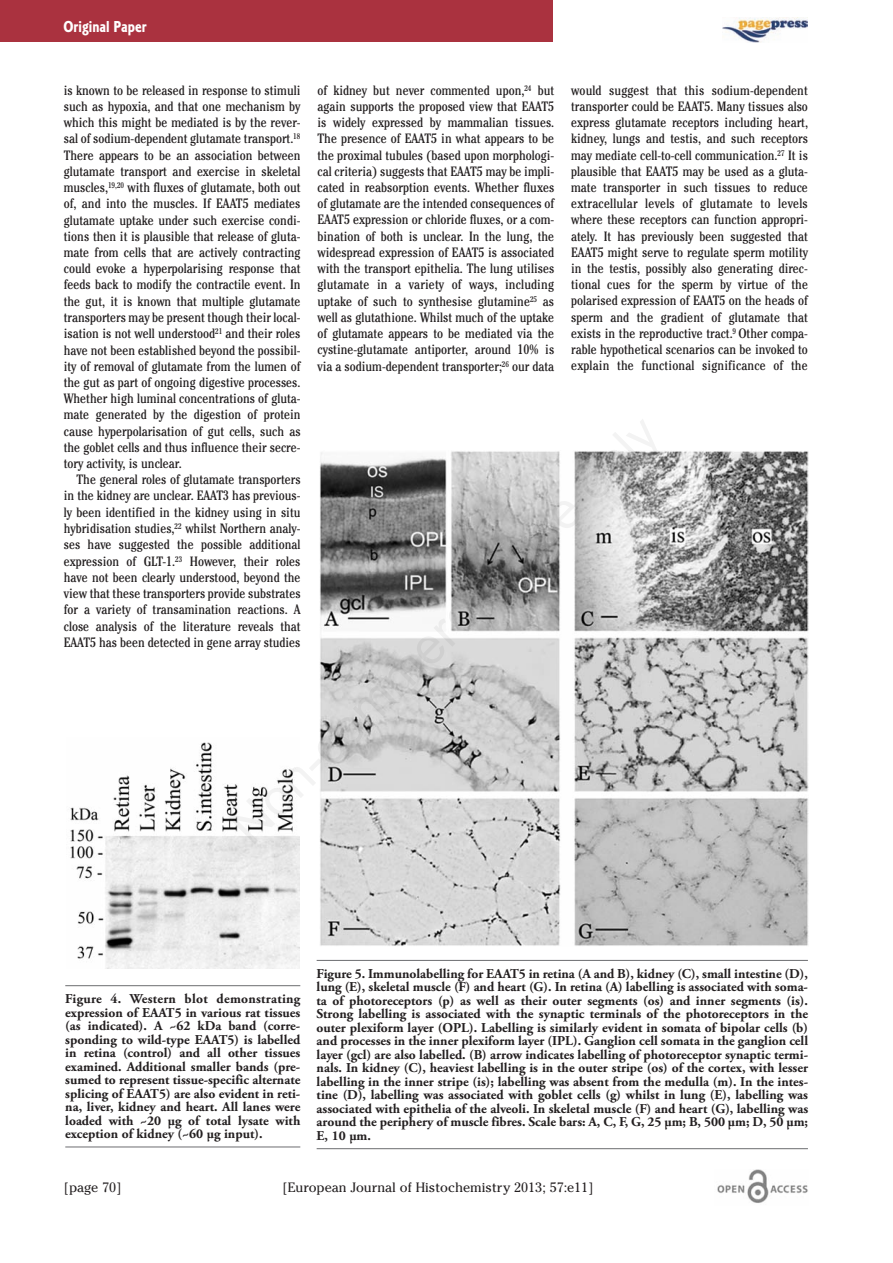
<style>
.page{position:relative;width:893px;height:1263px;background:#fff}
.page>*{position:absolute;margin:0;border:0;box-sizing:border-box;transform-origin:0 0}
.t1{font:16.5px "Corinthian Bold Condensed Plain";color:#fff}
.t2{font:condensed 13.5px/16.2px "Cheltenham";color:#231f20;text-align:justify}
.t3{font:700 13.5px/13.5px "Adobe Garamond Pro";color:#231f20;text-align:justify}
.t4{font:13.5px "Cheltenham";color:#231f20}
</style>
<div class="page">
<div style="left:0;top:0;width:553px;height:42px;background:#aa323f"></div>
<img style="left:717px;top:1169px;width:91px;height:34px">
<img style="left:723px;top:17px;width:84px;height:26px">
<img style="left:70px;top:742px;width:229px;height:227px">
<img style="left:320px;top:451px;width:489px;height:495px">
<hr style="left:65px;top:985px;width:235px;height:1px;background:#6c6d70">
<hr style="left:65px;top:1146px;width:235px;height:1px;background:#6c6d70">
<hr style="left:317px;top:960px;width:491px;height:1px;background:#6c6d70">
<hr style="left:317px;top:1148px;width:491px;height:1px;background:#6c6d70">
<p class="t1" style="left:63px;top:21px;width:85px">Original Paper</p>
<p class="t2" style="left:64px;top:83px;width:238px">is known to be released in response to stimuli such as hypoxia, and that one mechanism by which this might be mediated is by the rever&shy;sal of sodium-dependent glutamate transport.<sup>18<br></sup>There appears to be an association between glutamate transport and exercise in skeletal muscles,<sup>19,20</sup> with fluxes of glutamate, both out of, and into the muscles. If EAAT5 mediates glutamate uptake under such exercise condi&shy;tions then it is plausible that release of gluta&shy;mate from cells that are actively contracting could evoke a hyperpolarising response that feeds back to modify the contractile event. In the gut, it is known that multiple glutamate transporters may be present though their local&shy;isation is not well understood<sup>21</sup> and their roles have not been established beyond the possibil&shy;ity of removal of glutamate from the lumen of the gut as part of ongoing digestive processes.<br>Whether high luminal concentrations of gluta&shy;mate generated by the digestion of protein cause hyperpolarisation of gut cells, such as the goblet cells and thus influence their secre&shy;tory activity, is unclear.</p>
<p class="t2" style="left:64px;top:473px;width:238px;text-indent:13px">The general roles of glutamate transporters in the kidney are unclear. EAAT3 has previous&shy;ly been identified in the kidney using in situ hybridisation studies,<sup>22</sup> whilst Northern analy&shy;ses have suggested the possible additional expression of GLT-1.<sup>23</sup> However, their roles have not been clearly understood, beyond the view that these transporters provide substrates for a variety of transamination reactions. A close analysis of the literature reveals that EAAT5 has been detected in gene array studies</p>
<p class="t2" style="left:317px;top:83px;width:238px">of kidney but never commented upon,<sup>24</sup> but again supports the proposed view that EAAT5 is widely expressed by mammalian tissues.<br>The presence of EAAT5 in what appears to be the proximal tubules (based upon morphologi&shy;cal criteria) suggests that EAAT5 may be impli&shy;cated in reabsorption events. Whether fluxes of glutamate are the intended consequences of EAAT5 expression or chloride fluxes, or a com&shy;bination of both is unclear. In the lung, the widespread expression of EAAT5 is associated with the transport epithelia. The lung utilises glutamate in a variety of ways, including uptake of such to synthesise glutamine<sup>25</sup> as well as glutathione. Whilst much of the uptake of glutamate appears to be mediated via the cystine-glutamate antiporter, around 10% is via a sodium-dependent transporter;<sup>26</sup> our data</p>
<p class="t2" style="left:571px;top:83px;width:238px">would suggest that this sodium-dependent transporter could be EAAT5. Many tissues also express glutamate receptors including heart, kidney, lungs and testis, and such receptors may mediate cell-to-cell communication.<sup>27</sup> It is plausible that EAAT5 may be used as a gluta&shy;mate transporter in such tissues to reduce extracellular levels of glutamate to levels where these receptors can function appropri&shy;ately. It has previously been suggested that EAAT5 might serve to regulate sperm motility in the testis, possibly also generating direc&shy;tional cues for the sperm by virtue of the polarised expression of EAAT5 on the heads of sperm and the gradient of glutamate that exists in the reproductive tract.<sup>9</sup> Other compa&shy;rable hypothetical scenarios can be invoked to explain the functional significance of the</p>
<p class="t3" style="left:65px;top:993px;width:237px">Figure 4. Western blot demonstrating expression of EAAT5 in various rat tissues (as indicated). A ~62 kDa band (corre&shy;sponding to wild-type EAAT5) is labelled in retina (control) and all other tissues examined. Additional smaller bands (pre&shy;sumed to represent tissue-specific alternate splicing of EAAT5) are also evident in reti&shy;na, liver, kidney and heart. All lanes were loaded with ~20 µg of total lysate with exception of kidney (~60 µg input).</p>
<p class="t3" style="left:317px;top:968px;width:493px">Figure 5. Immunolabelling for EAAT5 in retina (A and B), kidney (C), small intestine (D), lung (E), skeletal muscle (F) and heart (G). In retina (A) labelling is associated with soma&shy;ta of photoreceptors (p) as well as their outer segments (os) and inner segments (is).<br>Strong labelling is associated with the synaptic terminals of the photoreceptors in the outer plexiform layer (OPL). Labelling is similarly evident in somata of bipolar cells (b) and processes in the inner plexiform layer (IPL). Ganglion cell somata in the ganglion cell layer (gcl) are also labelled. (B) arrow indicates labelling of photoreceptor synaptic termi&shy;nals. In kidney (C), heaviest labelling is in the outer stripe (os) of the cortex, with lesser labelling in the inner stripe (is); labelling was absent from the medulla (m). In the intes&shy;tine (D), labelling was associated with goblet cells (g) whilst in lung (E), labelling was associated with epithelia of the alveoli. In skeletal muscle (F) and heart (G), labelling was around the periphery of muscle fibres. Scale bars: A, C, F, G, 25 µm; B, 500 µm; D, 50 µm; E, 10 µm.</p>
<p class="t4" style="left:64px;top:1179px;width:59px">[page 70]</p>
<p class="t4" style="left:282px;top:1179px;width:313px">[European Journal of Histochemistry 2013; 57:e11]</p>
</div>
